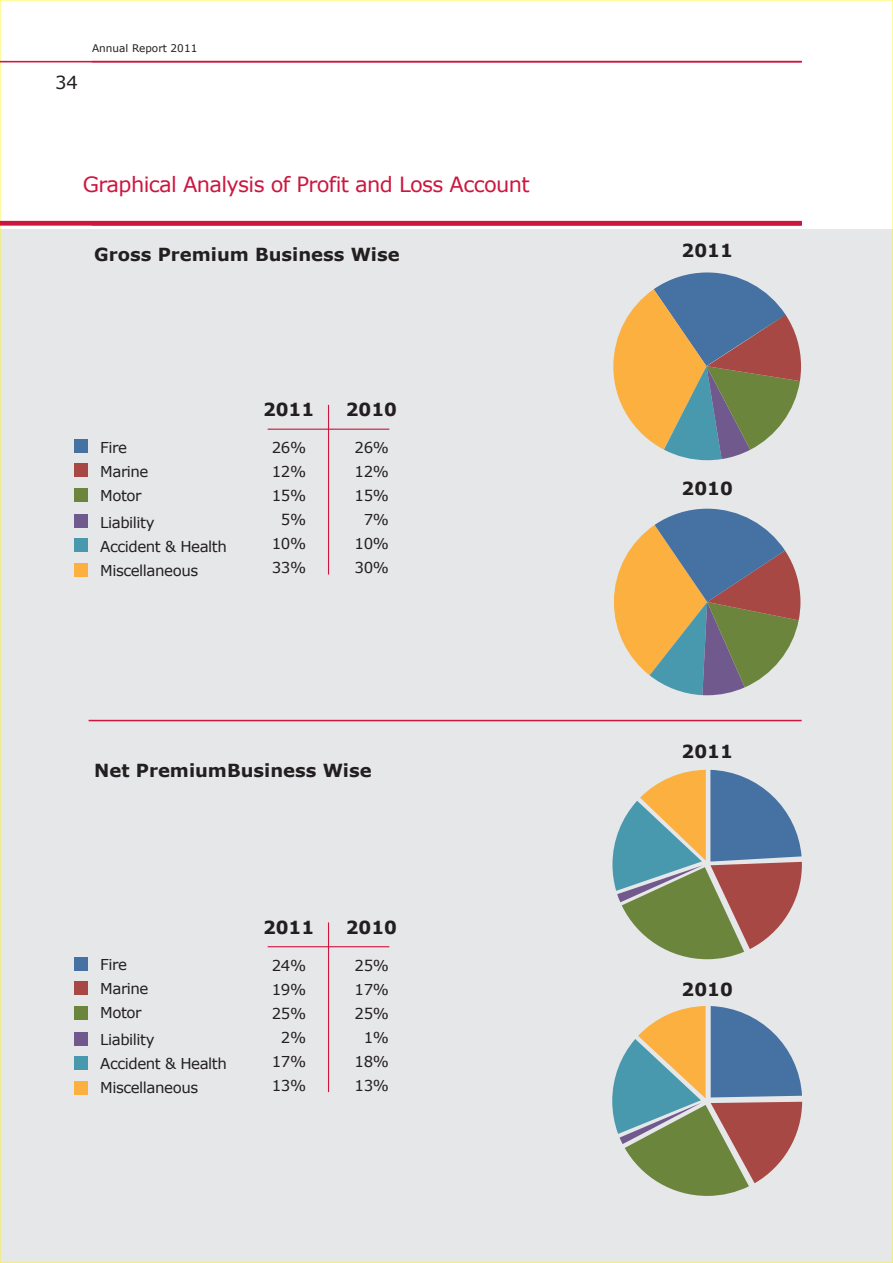
<style>
.page{position:relative;width:893px;height:1263px;background:#fff}
.page>*{position:absolute;margin:0;border:0;box-sizing:border-box;transform-origin:0 0}
.t1{font:21px "Verdana";letter-spacing:-.03em;color:#cd163f}
.t2{font:700 18px "Verdana";color:#231f20}
.t3{font:18px "Verdana";color:#231f20}
.t4{font:15px/24px "Verdana";letter-spacing:-.03em;color:#231f20}
.t5{font:10.5px "Verdana";color:#231f20}
</style>
<div class="page">
<div style="left:0;top:229px;width:893px;height:1034px;background:#e6e7e8"></div>
<hr style="left:92px;top:61px;width:710px;height:1px;background:#cd163f">
<div style="left:0;top:221px;width:801px;height:5px;background:#cd163f"></div>
<hr style="left:0;top:61px;width:801px;height:1px;background:#cd163f">
<div style="left:75px;top:440px;width:13px;height:13px;background:#4571a3"></div>
<div style="left:75px;top:464px;width:13px;height:13px;background:#a74844"></div>
<div style="left:75px;top:489px;width:13px;height:13px;background:#6c853d"></div>
<div style="left:75px;top:515px;width:13px;height:13px;background:#70598d"></div>
<div style="left:75px;top:539px;width:13px;height:13px;background:#4999ae"></div>
<div style="left:75px;top:564px;width:13px;height:13px;background:#fbb040"></div>
<hr style="left:89px;top:720px;width:713px;height:1px;background:#cd163f">
<svg style="left:613px;top:272px;width:188px;height:188px"></svg>
<svg style="left:614px;top:509px;width:186px;height:186px"></svg>
<svg style="left:612px;top:770px;width:190px;height:189px"></svg>
<svg style="left:612px;top:1006px;width:190px;height:190px"></svg>
<hr style="left:328px;top:405px;width:1px;height:169px;background:#cd163f">
<hr style="left:268px;top:429px;width:121px;height:1px;background:#cd163f">
<div style="left:75px;top:957px;width:13px;height:13px;background:#4571a3"></div>
<div style="left:75px;top:981px;width:13px;height:13px;background:#a74844"></div>
<div style="left:75px;top:1006px;width:13px;height:13px;background:#6c853d"></div>
<div style="left:75px;top:1032px;width:13px;height:13px;background:#70598d"></div>
<div style="left:75px;top:1056px;width:13px;height:13px;background:#4999ae"></div>
<div style="left:75px;top:1081px;width:13px;height:13px;background:#fbb040"></div>
<hr style="left:328px;top:922px;width:1px;height:170px;background:#cd163f">
<hr style="left:268px;top:946px;width:121px;height:1px;background:#cd163f">
<p class="t3" style="left:55px;top:71px;width:24px">34</p>
<p class="t5" style="left:92px;top:42px;width:107px">Annual Report 2011</p>
<p class="t1" style="left:83px;top:171px;width:448px">Graphical Analysis of Profit and Loss Account</p>
<p class="t2" style="left:94px;top:243px;width:307px">Gross Premium Business Wise</p>
<p class="t4" style="left:100px;top:435px;width:50px">Fire<br>Marine<br>Motor</p>
<p class="t4" style="left:100px;top:510px;width:128px">Liability<br>Accident &amp; Health<br>Miscellaneous</p>
<p class="t2" style="left:263px;top:398px;width:53px">2011</p>
<p class="t2" style="left:346px;top:398px;width:53px">2010</p>
<p class="t4" style="left:272px;top:435px;width:36px;text-align:right">26%<br>12%<br>15%<br>5%<br>10%<br>33%</p>
<p class="t4" style="left:355px;top:435px;width:36px;text-align:right">26%<br>12%<br>15%<br>7%<br>10%<br>30%</p>
<p class="t2" style="left:94px;top:759px;width:279px">Net PremiumBusiness Wise</p>
<p class="t4" style="left:100px;top:952px;width:50px">Fire<br>Marine<br>Motor</p>
<p class="t4" style="left:100px;top:1027px;width:128px">Liability<br>Accident &amp; Health<br>Miscellaneous</p>
<p class="t2" style="left:263px;top:916px;width:53px">2011</p>
<p class="t2" style="left:346px;top:916px;width:53px">2010</p>
<p class="t4" style="left:272px;top:952px;width:36px;text-align:right">24%<br>19%<br>25%<br>2%<br>17%<br>13%</p>
<p class="t4" style="left:355px;top:952px;width:36px;text-align:right">25%<br>17%<br>25%<br>1%<br>18%<br>13%</p>
<p class="t2" style="left:682px;top:239px;width:53px">2011</p>
<p class="t2" style="left:682px;top:477px;width:53px">2010</p>
<p class="t2" style="left:682px;top:740px;width:53px">2011</p>
<p class="t2" style="left:682px;top:978px;width:53px">2010</p>
</div>
